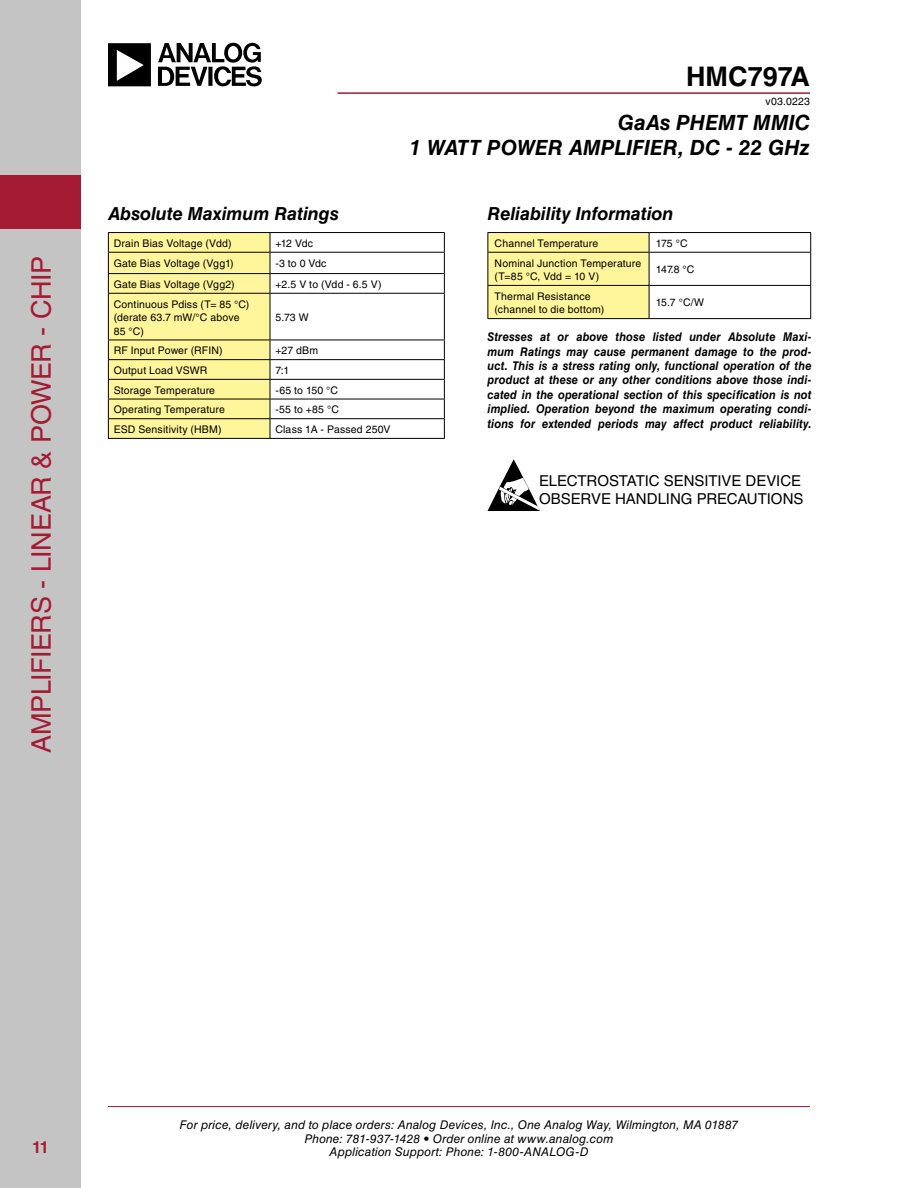
<style>
.page{position:relative;width:918px;height:1188px;background:#fff}
.page>*{position:absolute;margin:0;border:0;box-sizing:border-box;transform-origin:0 0}
.t1{font:27px "Helvetica LT Std";letter-spacing:-.015em;color:#a41b33}
.t2{font:700 27px "Helvetica LT Std";color:#000}
.t3{font:italic 700 21px/25.2px "Helvetica LT Std";color:#000;text-align:right}
.t4{font:italic 700 18px "Helvetica LT Std";letter-spacing:-.005em;color:#000}
.t5{font:700 16.5px "Helvetica LT Std";color:#a41b33}
.t6{font:15px "Helvetica LT Std";letter-spacing:-.005em;color:#000}
.t7{font:italic 700 12px/14.4px "Helvetica LT Std";letter-spacing:.01em;color:#000;text-align:justify;scale:.92 1}
.t8{font:italic 12px/13.5px "Helvetica LT Std";letter-spacing:.01em;color:#000;text-align:center}
.t9{font:10.5px/13.5px "Helvetica LT Std";letter-spacing:.015em;color:#000}
</style>
<div class="page">
<div style="left:0;top:0;width:81px;height:1188px;background:#c4c4c5"></div>
<hr style="left:108px;top:1106px;width:702px;height:1px;background:#a41b33">
<hr style="left:338px;top:92px;width:472px;height:2px;background:#a41b33">
<div style="left:0;top:175px;width:81px;height:54px;background:#a41b33"></div>
<svg style="left:108px;top:43px;width:154px;height:43px"></svg>
<hr style="left:108px;top:232px;width:162px;height:1px;background:#000">
<hr style="left:270px;top:232px;width:175px;height:1px;background:#000">
<hr style="left:270px;top:252px;width:175px;height:1px;background:#000">
<hr style="left:270px;top:273px;width:175px;height:1px;background:#000">
<svg style="left:444px;top:233px;width:1px;height:60px"></svg>
<hr style="left:270px;top:293px;width:175px;height:1px;background:#000">
<hr style="left:444px;top:294px;width:1px;height:46px;background:#000">
<hr style="left:270px;top:340px;width:175px;height:1px;background:#000">
<hr style="left:270px;top:359px;width:175px;height:1px;background:#000">
<hr style="left:270px;top:379px;width:175px;height:1px;background:#000">
<hr style="left:270px;top:399px;width:175px;height:1px;background:#000">
<hr style="left:270px;top:418px;width:175px;height:1px;background:#000">
<svg style="left:108px;top:233px;width:163px;height:205px;background:#f2e993"></svg>
<svg style="left:444px;top:340px;width:1px;height:98px"></svg>
<hr style="left:108px;top:438px;width:162px;height:1px;background:#000">
<hr style="left:270px;top:438px;width:175px;height:1px;background:#000">
<svg style="left:488px;top:459px;width:52px;height:52px"></svg>
<hr style="left:488px;top:232px;width:161px;height:1px;background:#000">
<hr style="left:649px;top:232px;width:162px;height:1px;background:#000">
<div style="left:488px;top:233px;width:162px;height:85px;background:#fff69b"></div>
<svg style="left:810px;top:233px;width:1px;height:19px"></svg>
<hr style="left:488px;top:252px;width:161px;height:1px;background:#000">
<hr style="left:488px;top:253px;width:1px;height:32px;background:#000">
<hr style="left:649px;top:252px;width:162px;height:1px;background:#000">
<hr style="left:649px;top:253px;width:1px;height:32px;background:#000">
<hr style="left:810px;top:253px;width:1px;height:32px;background:#000">
<hr style="left:488px;top:285px;width:161px;height:1px;background:#000">
<hr style="left:488px;top:286px;width:1px;height:32px;background:#000">
<hr style="left:649px;top:285px;width:162px;height:1px;background:#000">
<hr style="left:649px;top:286px;width:1px;height:32px;background:#000">
<hr style="left:810px;top:286px;width:1px;height:32px;background:#000">
<hr style="left:488px;top:318px;width:161px;height:1px;background:#000">
<hr style="left:649px;top:318px;width:162px;height:1px;background:#000">
<h1 class="t1" style="left:26px;top:753px;width:499px;rotate:-90deg">AMPLIFIERS - LINEAR &amp; POWER - CHIP</h1>
<p class="t4" style="left:108px;top:203px;width:232px">Absolute Maximum Ratings</p>
<p class="t9" style="left:114px;top:236px;width:119px">Drain Bias Voltage (Vdd)</p>
<p class="t9" style="left:275px;top:236px;width:39px">+12 Vdc</p>
<p class="t9" style="left:114px;top:257px;width:121px">Gate Bias Voltage (Vgg1)</p>
<p class="t9" style="left:275px;top:257px;width:53px">-3 to 0 Vdc</p>
<p class="t9" style="left:114px;top:277px;width:122px">Gate Bias Voltage (Vgg2)</p>
<p class="t9" style="left:275px;top:277px;width:108px">+2.5 V to (Vdd - 6.5 V)</p>
<p class="t9" style="left:114px;top:297px;width:137px">Continuous Pdiss (T= 85 °C)</p>
<p class="t9" style="left:114px;top:311px;width:127px">(derate 63.7 mW/°C above<br>85 °C)</p>
<p class="t9" style="left:275px;top:311px;width:35px">5.73 W</p>
<p class="t9" style="left:114px;top:344px;width:110px">RF Input Power (RFIN)</p>
<p class="t9" style="left:275px;top:344px;width:44px">+27 dBm</p>
<p class="t9" style="left:114px;top:363px;width:95px">Output Load VSWR</p>
<p class="t9" style="left:275px;top:363px;width:15px">7:1</p>
<p class="t9" style="left:114px;top:383px;width:103px">Storage Temperature</p>
<p class="t9" style="left:275px;top:383px;width:64px">-65 to 150 °C</p>
<p class="t9" style="left:114px;top:403px;width:113px">Operating Temperature</p>
<p class="t9" style="left:275px;top:403px;width:65px">-55 to +85 °C</p>
<p class="t9" style="left:114px;top:423px;width:109px">ESD Sensitivity (HBM)</p>
<p class="t9" style="left:275px;top:423px;width:117px">Class 1A - Passed 250V</p>
<h1 class="t2" style="left:686px;top:60px;width:125px">HMC797A</h1>
<p class="t9" style="left:765px;top:94px;width:46px">v03.0223</p>
<h2 class="t3" style="left:409px;top:109px;width:402px">GaAs PHEMT MMIC<br>1 WATT POWER AMPLIFIER, DC - 22 GHz</h2>
<p class="t4" style="left:488px;top:203px;width:188px">Reliability Information</p>
<p class="t9" style="left:495px;top:236px;width:105px">Channel Temperature</p>
<p class="t9" style="left:656px;top:236px;width:33px">175 °C</p>
<p class="t9" style="left:495px;top:256px;width:148px">Nominal Junction Temperature (T=85 °C, Vdd = 10 V)</p>
<p class="t9" style="left:656px;top:263px;width:40px">147.8 °C</p>
<p class="t9" style="left:495px;top:289px;width:111px">Thermal Resistance (channel to die bottom)</p>
<p class="t9" style="left:656px;top:296px;width:50px">15.7 °C/W</p>
<p class="t7" style="left:488px;top:330px;width:354px">Stresses at or above those listed under Absolute Maxi&shy;mum Ratings may cause permanent damage to the prod&shy;uct. This is a stress rating only, functional operation of the product at these or any other conditions above those indi&shy;cated in the operational section of this specification is not implied. Operation beyond the maximum operating condi&shy;tions for extended periods may affect product reliability.</p>
<p class="t6" style="left:539px;top:472px;width:264px">ELECTROSTATIC SENSITIVE DEVICE</p>
<p class="t6" style="left:539px;top:490px;width:266px">OBSERVE HANDLING PRECAUTIONS</p>
<h3 class="t5" style="left:32px;top:1138px;width:18px">11</h3>
<p class="t8" style="left:180px;top:1118px;width:560px">For price, delivery, and to place orders: Analog Devices, Inc., One Analog Way, Wilmington, MA 01887<br>Phone: 781-937-1428 • Order online at www.analog.com<br>Application Support: Phone: 1-800-ANALOG-D</p>
</div>
